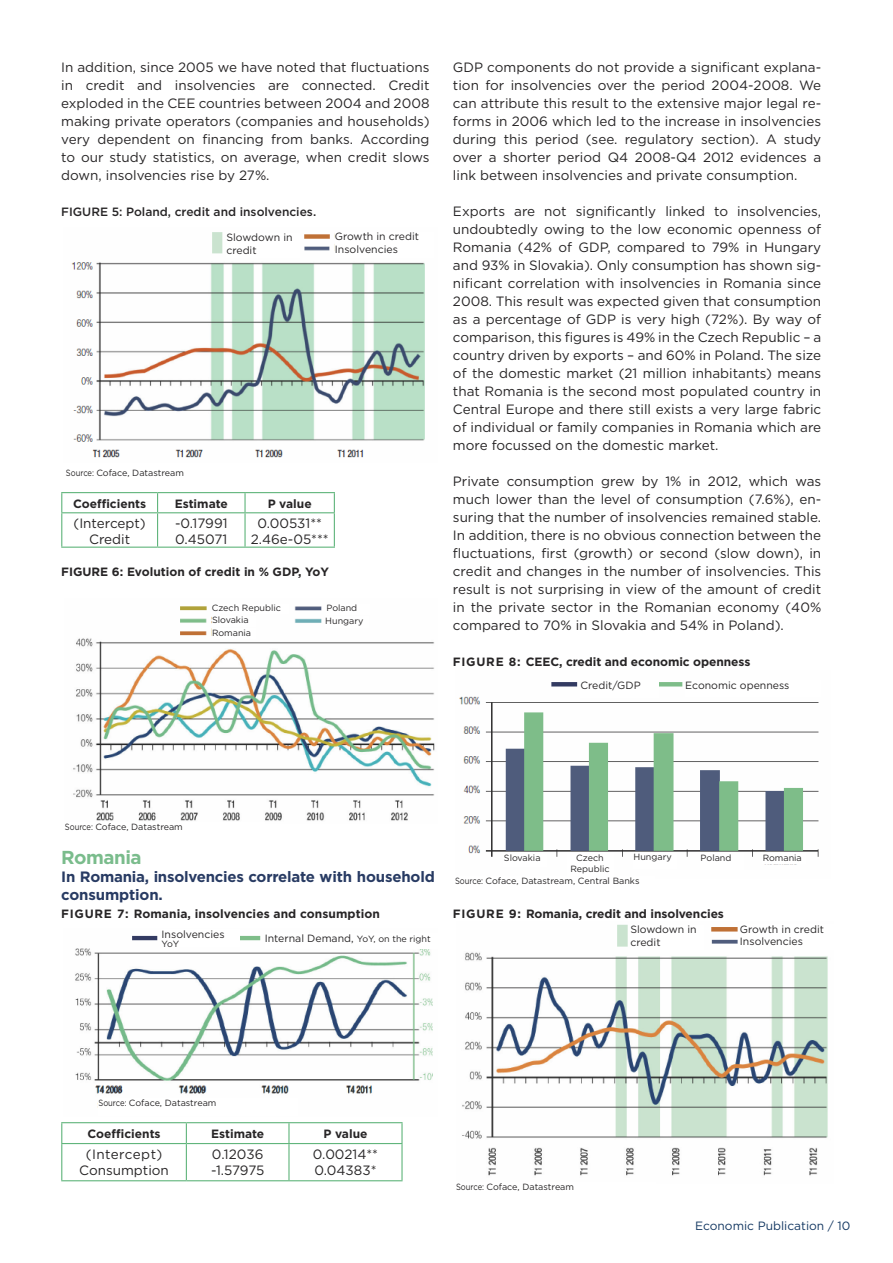
<style>
.page{position:relative;width:893px;height:1263px;background:#fff}
.page>*{position:absolute;margin:0;border:0;box-sizing:border-box;transform-origin:0 0}
.t1{font:700 18.75px "Gotham";letter-spacing:-.025em;color:#7abc8c}
.t2{font:700 15px/18px "Gotham";letter-spacing:-.015em;color:#283b63}
.t3{font:13.5px/18px "Gotham";color:#272526;text-align:justify}
.t4{font:700 12px "Gotham";color:#272526}
.t5{font:500 12px "Gotham";color:#272526}
.t6{font:12px "Gotham";color:#143862}
.t7{font:10.5px/12.6px "Gotham";color:#272526}
.t8{font:9px "Gotham";color:#272526;scale:.85 1}
.t9{font:9px/11.7px "Gotham";color:#272526}
.s1{font-size:9px}
</style>
<div class="page">
<hr style="left:61px;top:492px;width:97px;height:1px;background:#61b57c">
<svg style="left:61px;top:493px;width:1px;height:19px"></svg>
<hr style="left:158px;top:492px;width:87px;height:1px;background:#61b57c">
<svg style="left:157px;top:493px;width:1px;height:19px"></svg>
<hr style="left:245px;top:492px;width:90px;height:1px;background:#61b57c">
<svg style="left:244px;top:493px;width:2px;height:19px"></svg>
<svg style="left:334px;top:493px;width:1px;height:19px"></svg>
<hr style="left:61px;top:512px;width:97px;height:1px;background:#61b57c">
<hr style="left:61px;top:513px;width:1px;height:34px;background:#61b57c">
<hr style="left:158px;top:512px;width:87px;height:1px;background:#61b57c">
<hr style="left:157px;top:513px;width:1px;height:34px;background:#61b57c">
<hr style="left:245px;top:512px;width:90px;height:1px;background:#61b57c">
<hr style="left:244px;top:513px;width:2px;height:34px;background:#61b57c">
<hr style="left:334px;top:513px;width:1px;height:34px;background:#61b57c">
<hr style="left:61px;top:547px;width:97px;height:1px;background:#61b57c">
<hr style="left:158px;top:547px;width:87px;height:1px;background:#61b57c">
<hr style="left:245px;top:547px;width:90px;height:1px;background:#61b57c">
<hr style="left:61px;top:1122px;width:125px;height:1px;background:#61b57c">
<hr style="left:186px;top:1122px;width:103px;height:1px;background:#61b57c">
<hr style="left:289px;top:1122px;width:114px;height:1px;background:#61b57c">
<svg style="left:61px;top:1123px;width:1px;height:20px"></svg>
<svg style="left:186px;top:1123px;width:1px;height:20px"></svg>
<hr style="left:288px;top:1123px;width:2px;height:20px;background:#61b57c">
<hr style="left:401px;top:1123px;width:2px;height:20px;background:#61b57c">
<hr style="left:61px;top:1143px;width:125px;height:1px;background:#61b57c">
<hr style="left:61px;top:1144px;width:1px;height:36px;background:#61b57c">
<hr style="left:186px;top:1143px;width:103px;height:1px;background:#61b57c">
<hr style="left:186px;top:1144px;width:1px;height:36px;background:#61b57c">
<hr style="left:289px;top:1143px;width:114px;height:1px;background:#61b57c">
<hr style="left:288px;top:1144px;width:2px;height:36px;background:#61b57c">
<hr style="left:401px;top:1144px;width:2px;height:36px;background:#61b57c">
<hr style="left:61px;top:1180px;width:125px;height:1px;background:#61b57c">
<hr style="left:186px;top:1180px;width:103px;height:1px;background:#61b57c">
<hr style="left:289px;top:1180px;width:114px;height:1px;background:#61b57c">
<img style="left:71px;top:232px;width:354px;height:226px">
<div style="left:226px;top:233px;width:74px;height:24px;background:#fff"></div>
<div style="left:335px;top:232px;width:99px;height:25px;background:#fff"></div>
<img style="left:73px;top:606px;width:362px;height:215px">
<div style="left:212px;top:604px;width:77px;height:10px;background:#fff"></div>
<div style="left:212px;top:616px;width:43px;height:10px;background:#fff"></div>
<div style="left:212px;top:629px;width:43px;height:10px;background:#fff"></div>
<div style="left:326px;top:604px;width:43px;height:10px;background:#fff"></div>
<div style="left:325px;top:617px;width:43px;height:11px;background:#fff"></div>
<img style="left:75px;top:935px;width:358px;height:173px">
<div style="left:98px;top:1099px;width:200px;height:17px;background:#fff"></div>
<div style="left:162px;top:929px;width:78px;height:18px;background:#fff"></div>
<div style="left:265px;top:933px;width:197px;height:16px;background:#fff"></div>
<img style="left:459px;top:682px;width:360px;height:183px">
<div style="left:567px;top:854px;width:46px;height:22px;background:#fff"></div>
<div style="left:504px;top:853px;width:43px;height:13px;background:#fff"></div>
<div style="left:634px;top:853px;width:43px;height:16px;background:#fff"></div>
<div style="left:701px;top:853px;width:43px;height:17px;background:#fff"></div>
<div style="left:763px;top:853px;width:43px;height:11px;background:#fff"></div>
<div style="left:580px;top:680px;width:79px;height:18px;background:#fff"></div>
<div style="left:685px;top:680px;width:136px;height:17px;background:#fff"></div>
<img style="left:462px;top:924px;width:366px;height:252px">
<div style="left:630px;top:925px;width:74px;height:24px;background:#fff"></div>
<div style="left:740px;top:924px;width:99px;height:26px;background:#fff"></div>
<p class="t3" style="left:61px;top:58px;width:370px">In addition, since 2005 we have noted that fluctuations in credit and insolvencies are connected. Credit exploded in the CEE countries between 2004 and 2008 making private operators (companies and households) very dependent on financing from banks. According to our study statistics, on average, when credit slows down, insolvencies rise by 27%.</p>
<p class="t5" style="left:61px;top:204px;width:256px">FI GU RE 5: Poland, credit and insolvencies.</p>
<p class="t7" style="left:226px;top:231px;width:68px">Slowdown in credit</p>
<p class="t7" style="left:335px;top:230px;width:86px">Growth in credit<br>Insolvencies</p>
<p class="t8" style="left:66px;top:468px;width:140px">Source: Coface, Datastream</p>
<p class="t4" style="left:73px;top:496px;width:75px">Coefficients</p>
<p class="t4" style="left:175px;top:496px;width:55px">Estimate</p>
<p class="t4" style="left:268px;top:496px;width:46px">P value</p>
<p class="t3" style="left:74px;top:515px;width:74px;line-height:16.2px;text-align:center">(Intercept)<br>Credit</p>
<p class="t3" style="left:175px;top:515px;width:54px;line-height:16.2px">-0.17991<br>0.45071</p>
<p class="t3" style="left:251px;top:515px;width:80px;line-height:16.2px;text-align:center">0.00531**<br>2.46e-05***</p>
<p class="t4" style="left:61px;top:564px;width:269px">FIGURE 6: Evolution of credit in % GDP, YoY</p>
<p class="t9" style="left:212px;top:602px;width:71px">Czech Republic<br>Slovakia</p>
<p class="t9" style="left:212px;top:627px;width:41px">Romania</p>
<p class="t9" style="left:325px;top:601px;width:40px;line-height:12.8px">Poland<br>Hungary</p>
<p class="t3" style="left:453px;top:58px;width:370px">GDP components do not provide a significant explana&shy;tion for insolvencies over the period 2004-2008. We can attribute this result to the extensive major legal re&shy;forms in 2006 which led to the increase in insolvencies during this period (see. regulatory section). A study over a shorter period Q4 2008-Q4 2012 evidences a link between insolvencies and private consumption.</p>
<p class="t3" style="left:453px;top:202px;width:370px">Exports are not significantly linked to insolvencies, undoubtedly owing to the low economic openness of Romania (42% of GDP, compared to 79% in Hungary and 93% in Slovakia). Only consumption has shown sig&shy;nificant correlation with insolvencies in Romania since 2008. This result was expected given that consumption as a percentage of GDP is very high (72%). By way of comparison, this figures is 49% in the Czech Republic – a country driven by exports – and 60% in Poland. The size of the domestic market (21 million inhabitants) means that Romania is the second most populated country in Central Europe and there still exists a very large fabric of individual or family companies in Romania which are more focussed on the domestic market.</p>
<p class="t3" style="left:453px;top:472px;width:370px">Private consumption grew by 1% in 2012, which was much lower than the level of consumption (7.6%), en&shy;suring that the number of insolvencies remained stable.<br>In addition, there is no obvious connection between the fluctuations, first (growth) or second (slow down), in credit and changes in the number of insolvencies. This result is not surprising in view of the amount of credit in the private sector in the Romanian economy (40% compared to 70% in Slovakia and 54% in Poland).</p>
<p class="t4" style="left:453px;top:654px;width:299px">FIGURE 8: CEEC, credit and economic openness</p>
<p class="t7" style="left:580px;top:678px;width:62px">Credit/GDP</p>
<p class="t7" style="left:685px;top:678px;width:106px">Economic openness</p>
<p class="t8" style="left:65px;top:821px;width:140px">Source: Coface, Datastream</p>
<h1 class="t1" style="left:61px;top:846px;width:82px">Romania</h1>
<p class="t2" style="left:61px;top:868px;width:375px">In Romania, insolvencies correlate with household consumption.</p>
<p class="t4" style="left:61px;top:906px;width:320px">FIGURE 7: Romania, insolvencies and consumption</p>
<p class="t7" style="left:162px;top:928px;width:65px">Insolvencies</p>
<p class="t9" style="left:162px;top:938px;width:19px">YoY</p>
<p class="t7" style="left:265px;top:932px;width:168px">Internal Demand, <span class="s1">YoY, on the right</span></p>
<p class="t9" style="left:504px;top:852px;width:38px">Slovakia</p>
<p class="t9" style="left:634px;top:851px;width:40px">Hungary</p>
<p class="t9" style="left:701px;top:852px;width:32px">Poland</p>
<p class="t9" style="left:763px;top:852px;width:41px">Romania</p>
<p class="t9" style="left:570px;top:852px;width:41px;line-height:10.8px;text-align:center">Czech<br>Republic</p>
<p class="t8" style="left:455px;top:875px;width:219px">Source: Coface, Datastream, Central Banks</p>
<p class="t4" style="left:453px;top:906px;width:273px">FIGURE 9: Romania, credit and insolvencies</p>
<p class="t7" style="left:630px;top:923px;width:68px">Slowdown in credit</p>
<p class="t7" style="left:740px;top:923px;width:86px">Growth in credit<br>Insolvencies</p>
<p class="t8" style="left:98px;top:1097px;width:140px">Source: Coface, Datastream</p>
<p class="t4" style="left:87px;top:1126px;width:75px">Coefficients</p>
<p class="t4" style="left:211px;top:1126px;width:55px">Estimate</p>
<p class="t4" style="left:323px;top:1126px;width:46px">P value</p>
<p class="t3" style="left:79px;top:1145px;width:91px;line-height:16.2px;text-align:center">(Intercept)<br>Consumption</p>
<p class="t3" style="left:211px;top:1145px;width:55px;line-height:16.2px">0.12036 -1.57975</p>
<p class="t3" style="left:313px;top:1145px;width:67px;line-height:16.2px">0.00214**<br>0.04383*</p>
<p class="t8" style="left:456px;top:1181px;width:140px">Source: Coface, Datastream</p>
<p class="t6" style="left:695px;top:1218px;width:157px">Economic Publication / 10</p>
</div>
